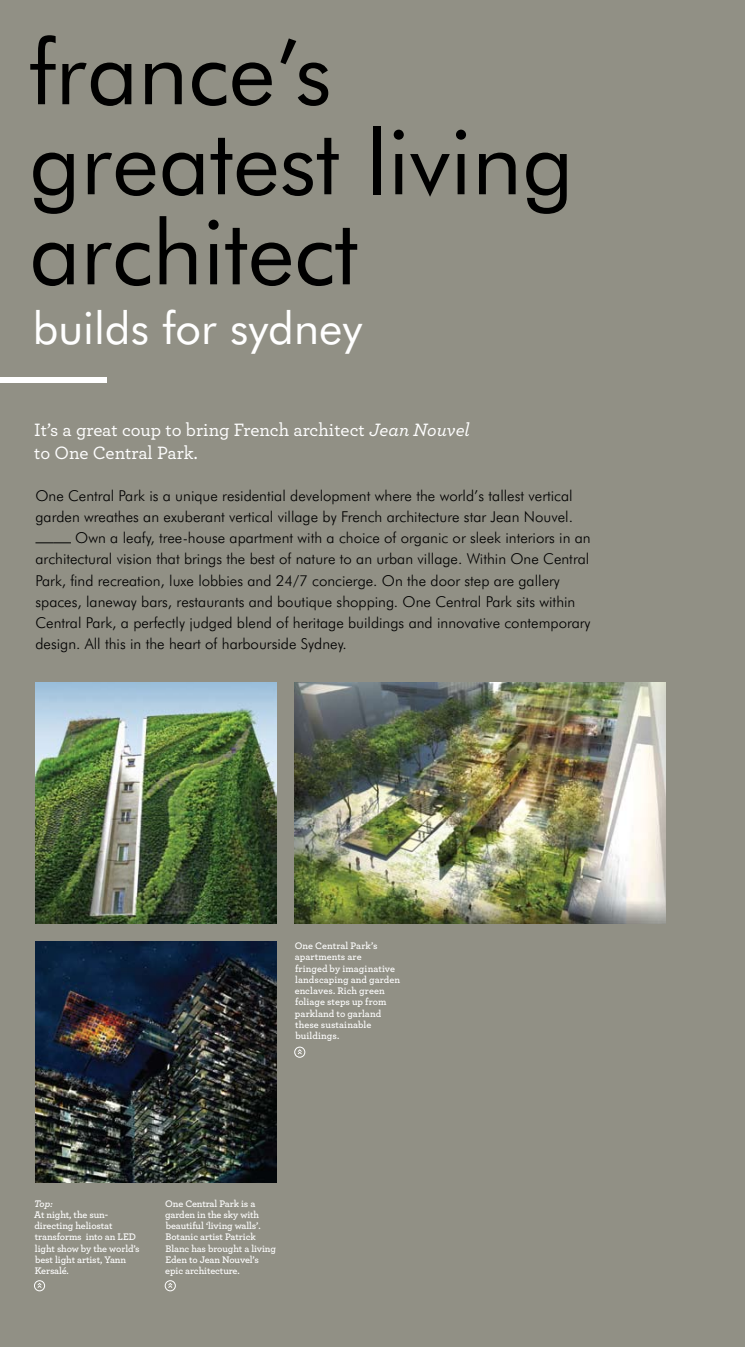
<style>
.page{position:relative;width:745px;height:1347px;background:#fff}
.page>*{position:absolute;margin:0;border:0;box-sizing:border-box;transform-origin:0 0}
.t1{font:90px/90px "Futura BT";color:#000}
.t2{font:45px "Futura BT";color:#fff}
.t3{font:500 18.75px/22.5px "Archer";color:#fff}
.t4{font:300 15px "Futura BT";color:#000}
.t5{font:600 10px/11.2px "Archer";letter-spacing:-.01em;color:#fff}
.t6{font:italic 600 10px "Archer";color:#fff}
.s1{font-style:italic}
</style>
<div class="page">
<div style="left:0;top:0;width:744px;height:1346px;background:#919085"></div>
<svg style="left:168px;top:1283px;width:4px;height:4px"></svg>
<div style="left:165px;top:1280px;width:10px;height:11px;border:1px solid #fff;border-radius:50%"></div>
<img style="left:35px;top:682px;width:241px;height:241px">
<img style="left:294px;top:682px;width:370px;height:241px">
<div style="left:0;top:378px;width:106px;height:5px;background:#fff"></div>
<svg style="left:37px;top:1283px;width:5px;height:4px"></svg>
<div style="left:34px;top:1280px;width:11px;height:11px;border:1px solid #fff;border-radius:50%"></div>
<img style="left:35px;top:941px;width:241px;height:241px">
<svg style="left:35px;top:542px;width:36px;height:1px"></svg>
<svg style="left:297px;top:1049px;width:4px;height:5px"></svg>
<div style="left:294px;top:1046px;width:11px;height:11px;border:1px solid #fff;border-radius:50%"></div>
<h1 class="t1" style="left:29px;top:26px;width:545px">france’s greatest living architect</h1>
<h2 class="t2" style="left:33px;top:301px;width:330px">builds for sydney</h2>
<p class="t3" style="left:34px;top:417px;width:437px">It’s a great coup to bring French architect <span class="s1">Jean Nouvel </span>to One Central Park.</p>
<p class="t4" style="left:35px;top:486px;width:538px">One Central Park is a unique residential development where the world’s tallest vertical</p>
<p class="t4" style="left:35px;top:507px;width:538px">garden wreathes an exuberant vertical village by French architecture star Jean Nouvel.</p>
<p class="t4" style="left:75px;top:528px;width:516px">Own a leafy, tree-house apartment with a choice of organic or sleek interiors in an</p>
<p class="t4" style="left:35px;top:550px;width:555px">architectural vision that brings the best of nature to an urban village. Within One Central</p>
<p class="t4" style="left:35px;top:571px;width:525px">Park, find recreation, luxe lobbies and 24/7 concierge. On the door step are gallery</p>
<p class="t4" style="left:35px;top:592px;width:541px">spaces, laneway bars, restaurants and boutique shopping. One Central Park sits within</p>
<p class="t4" style="left:35px;top:614px;width:556px">Central Park, a perfectly judged blend of heritage buildings and innovative contemporary</p>
<p class="t4" style="left:35px;top:635px;width:312px">design. All this in the heart of harbourside Sydney.</p>
<p class="t5" style="left:294px;top:939px;width:107px">One Central Park’s apartments are<br>fringed by imaginative landscaping and garden enclaves. Rich green foliage steps up from parkland to garland these sustainable buildings.</p>
<p class="t6" style="left:34px;top:1195px;width:20px">Top:</p>
<p class="t5" style="left:34px;top:1208px;width:107px">At night, the sun&shy;directing heliostat transforms into an LED light show by the world’s best light artist, Yann<br>Kersalé.</p>
<p class="t5" style="left:165px;top:1197px;width:112px">One Central Park is a garden in the sky with beautiful ‘living walls’.<br>Botanic artist Patrick<br>Blanc has brought a living<br>Eden to Jean Nouvel’s epic architecture.</p>
</div>
